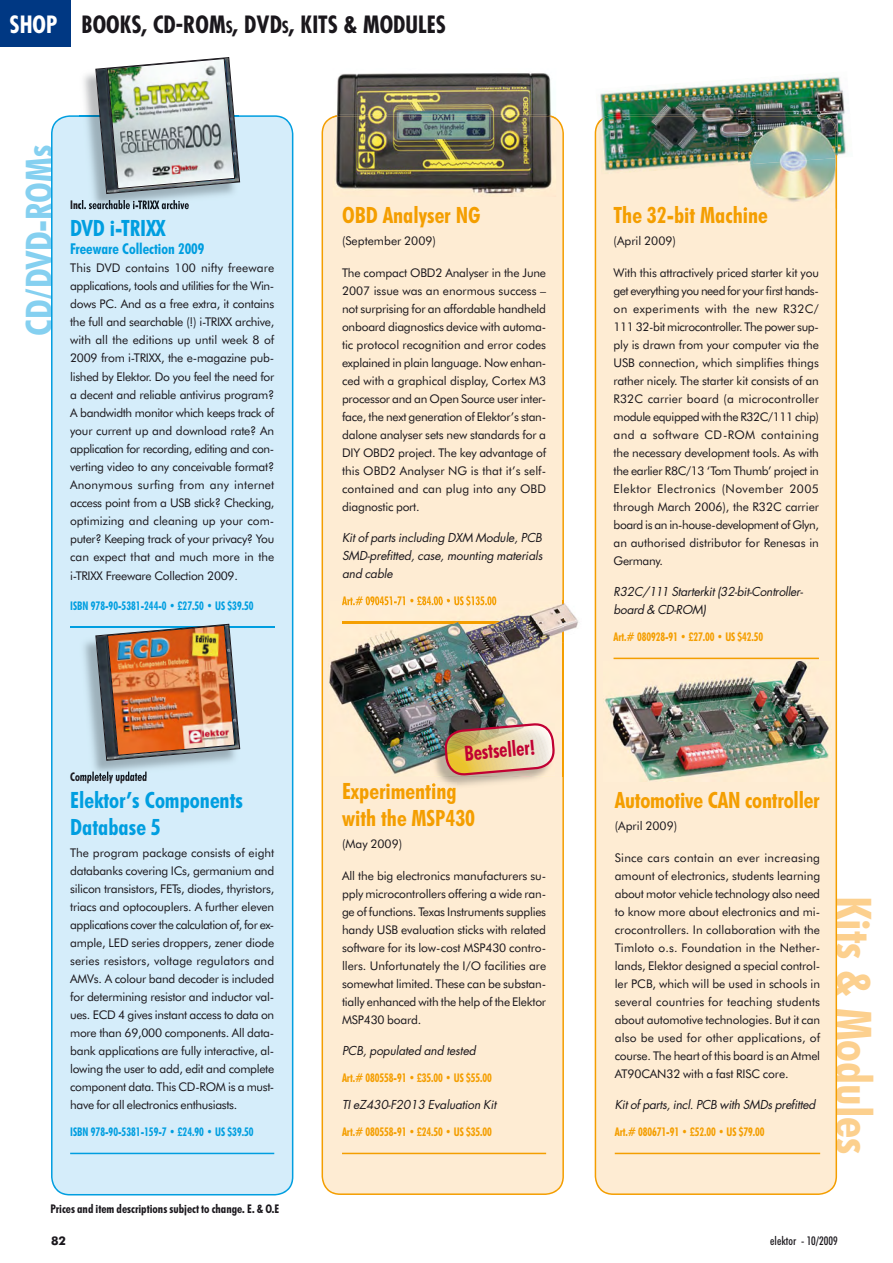
<style>
.page{position:relative;width:893px;height:1263px;background:#fff}
.page>*{position:absolute;margin:0;border:0;box-sizing:border-box;transform-origin:0 0}
.t1{font:700 condensed 48.9px "Futura BT";color:#fcd08e}
.t2{font:700 condensed 36.75px "Futura BT";color:#85d0f0}
.t3{font:700 condensed 23.1px "Futura";color:#1a171c}
.t4{font:700 condensed 22.5px/27px "Futura BT";color:#f49e00}
.t5{font:700 condensed 22.5px/27px "Futura BT";color:#009ee0}
.t6{font:700 condensed 21px "Futura BT";color:#c10033;scale:.9 1}
.t7{font:700 condensed 15px "Futura BT";color:#009ee0}
.t8{font:12px/18px "Futura BT";letter-spacing:-.015em;color:#1a171c;text-align:justify}
.t9{font:italic 12px/18px "Futura";letter-spacing:-.01em;color:#1a171c}
.t10{font:700 condensed 12px "Futura BT";letter-spacing:-.005em;color:#f49e00;scale:.9 1}
.t11{font:700 condensed 12px "Futura BT";color:#009ee0;scale:.9 1}
.t12{font:700 condensed 12px "Futura BT";color:#1a171c}
.t13{font:700 condensed 12px "Futura BT";color:#1a171c;scale:.9 1}
.t14{font:500 condensed 12px "Futura BT";color:#1a171c}
.t15{font:700 12px "Futura BT";color:#1a171c}
.s1{color:#fff}
.s2{font-size:16.2px}
</style>
<div class="page">
<div style="left:0;top:0;width:71px;height:46px;background:#003883"></div>
<div style="left:51px;top:115px;width:242px;height:1080px;background:#d5edfa"></div>
<div style="left:322px;top:116px;width:242px;height:1079px;background:#feecd3"></div>
<div style="left:595px;top:132px;width:242px;height:1063px;background:#feecd3"></div>
<hr style="left:613px;top:658px;width:206px;height:1px;background:#f49e00">
<img style="left:595px;top:77px;width:250px;height:55px">
<img style="left:838px;top:114px;width:9px;height:41px">
<img style="left:598px;top:125px;width:140px;height:50px">
<img style="left:598px;top:115px;width:140px;height:10px">
<img style="left:738px;top:111px;width:100px;height:98px">
<img style="left:738px;top:206px;width:29px;height:3px">
<img style="left:738px;top:158px;width:97px;height:7px">
<img style="left:738px;top:115px;width:99px;height:43px">
<hr style="left:615px;top:1153px;width:205px;height:1px;background:#f49e00">
<img style="left:603px;top:662px;width:228px;height:119px">
<hr style="left:342px;top:1153px;width:204px;height:1px;background:#f49e00">
<hr style="left:70px;top:626px;width:204px;height:2px;background:#009ee0">
<img style="left:79px;top:73px;width:160px;height:138px">
<img style="left:147px;top:200px;width:42px;height:9px">
<img style="left:79px;top:200px;width:68px;height:9px">
<img style="left:95px;top:57px;width:146px;height:138px">
<hr style="left:70px;top:1153px;width:204px;height:1px;background:#009ee0">
<img style="left:79px;top:624px;width:161px;height:153px">
<img style="left:79px;top:626px;width:16px;height:2px">
<img style="left:79px;top:771px;width:68px;height:6px">
<img style="left:95px;top:623px;width:146px;height:138px">
<img style="left:337px;top:73px;width:214px;height:42px">
<img style="left:333px;top:120px;width:223px;height:77px">
<img style="left:333px;top:115px;width:223px;height:5px">
<img style="left:562px;top:601px;width:17px;height:175px">
<img style="left:328px;top:601px;width:234px;height:131px">
<img style="left:328px;top:732px;width:102px;height:44px">
<img style="left:555px;top:732px;width:7px;height:44px">
<img style="left:342px;top:622px;width:204px;height:1px">
<img style="left:342px;top:601px;width:154px;height:5px">
<img style="left:342px;top:601px;width:89px;height:4px">
<img style="left:430px;top:723px;width:125px;height:67px">
<img style="left:455px;top:783px;width:2px;height:7px">
<img style="left:430px;top:783px;width:25px;height:7px">
<img style="left:444px;top:689px;width:111px;height:87px">
<h3 class="t3" style="left:10px;top:15px;width:438px"><span class="s1">SHOP</span> BOOKS, CD-ROM<span class="s2">S</span>, DVD<span class="s2">S</span>, KITS &amp; MODULES</h3>
<h2 class="t2" style="left:26px;top:336px;width:192px;rotate:-90deg">CD/DVD-ROMs</h2>
<h3 class="t5" style="left:70px;top:217px;width:97px">DVD i-TRIXX</h3>
<p class="t7" style="left:70px;top:243px;width:136px">Freeware Collection 2009</p>
<p class="t8" style="left:70px;top:260px;width:206px">This DVD contains 100 nifty freeware applications, tools and utilities for the Win&shy;dows PC. And as a free extra, it contains the full and searchable (!) i-TRIXX archive, with all the editions up until week 8 of 2009 from i-TRIXX, the e-magazine pub&shy;lished by Elektor. Do you feel the need for a decent and reliable antivirus program?<br>A bandwidth monitor which keeps track of your current up and download rate? An application for recording, editing and con&shy;verting video to any conceivable format?<br>Anonymous surfing from any internet access point from a USB stick? Checking, optimizing and cleaning up your com&shy;puter? Keeping track of your privacy? You can expect that and much more in the i-TRIXX Freeware Collection 2009.</p>
<p class="t11" style="left:70px;top:601px;width:205px">ISBN 978-90-5381-244-0 • £27.50 • US $39.50</p>
<p class="t13" style="left:70px;top:772px;width:87px">Completely updated</p>
<h3 class="t5" style="left:70px;top:789px;width:174px">Elektor’s Components<br>Database 5</h3>
<p class="t8" style="left:70px;top:845px;width:206px">The program package consists of eight databanks covering ICs, germanium and silicon transistors, FETs, diodes, thyristors, triacs and optocouplers. A further eleven applications cover the calculation of, for ex&shy;ample, LED series droppers, zener diode series resistors, voltage regulators and AMVs. A colour band decoder is included for determining resistor and inductor val&shy;ues. ECD 4 gives instant access to data on more than 69,000 components. All data&shy;bank applications are fully interactive, al&shy;lowing the user to add, edit and complete component data. This CD-ROM is a must&shy;have for all electronics enthusiasts.</p>
<p class="t11" style="left:70px;top:1128px;width:205px">ISBN 978-90-5381-159-7 • £24.90 • US $39.50</p>
<p class="t12" style="left:51px;top:1204px;width:230px">Prices and item descriptions subject to change. E. &amp; O.E</p>
<h3 class="t4" style="left:342px;top:204px;width:140px">OBD Analyser NG</h3>
<p class="t8" style="left:342px;top:233px;width:95px">(September 2009)</p>
<p class="t8" style="left:342px;top:265px;width:206px">The compact OBD2 Analyser in the June 2007 issue was an enormous success – not surprising for an affordable handheld onboard diagnostics device with automa&shy;tic protocol recognition and error codes explained in plain language. Now enhan&shy;ced with a graphical display, Cortex M3 processor and an Open Source user inter&shy;face, the next generation of Elektor’s stan&shy;dalone analyser sets new standards for a DIY OBD2 project. The key advantage of this OBD2 Analyser NG is that it’s self&shy;contained and can plug into any OBD diagnostic port.</p>
<p class="t9" style="left:342px;top:530px;width:202px;text-align:justify">Kit of parts including DXM Module, PCB SMD-prefitted, case, mounting materials and cable</p>
<p class="t10" style="left:342px;top:597px;width:173px">Art.# 090451-71 • £84.00 • US $135.00</p>
<h3 class="t6" style="left:464px;top:746px;width:80px;rotate:-5deg">Bestseller!</h3>
<h3 class="t4" style="left:342px;top:780px;width:135px">Experimenting with the MSP430</h3>
<p class="t8" style="left:342px;top:836px;width:62px">(May 2009)</p>
<p class="t8" style="left:342px;top:868px;width:206px">All the big electronics manufacturers su&shy;pply microcontrollers offering a wide ran&shy;ge of functions. Texas Instruments supplies handy USB evaluation sticks with related software for its low-cost MSP430 contro&shy;llers. Unfortunately the I/O facilities are somewhat limited. These can be substan&shy;tially enhanced with the help of the Elektor MSP430 board.</p>
<p class="t9" style="left:342px;top:1043px;width:135px">PCB, populated and tested</p>
<p class="t10" style="left:342px;top:1074px;width:168px">Art.# 080558-91 • £35.00 • US $55.00</p>
<p class="t9" style="left:342px;top:1097px;width:156px">TI eZ430-F2013 Evaluation Kit</p>
<p class="t10" style="left:342px;top:1128px;width:168px">Art.# 080558-91 • £24.50 • US $35.00</p>
<h3 class="t4" style="left:613px;top:204px;width:156px">The 32-bit Machine</h3>
<p class="t8" style="left:613px;top:233px;width:64px">(April 2009)</p>
<p class="t8" style="left:613px;top:265px;width:207px">With this attractively priced starter kit you get everything you need for your first hands&shy;on experiments with the new R32C/ 111 32-bit microcontroller. The power sup&shy;ply is drawn from your computer via the USB connection, which simplifies things rather nicely. The starter kit consists of an R32C carrier board (a microcontroller module equipped with the R32C/111 chip) and a software CD-ROM containing the necessary development tools. As with the earlier R8C/13 ‘Tom Thumb’ project in Elektor Electronics (November 2005 through March 2006), the R32C carrier board is an in-house-development of Glyn, an authorised distributor for Renesas in Germany.</p>
<p class="t9" style="left:613px;top:584px;width:191px">R32C/111 Starterkit (32-bit-Controller&shy;board &amp; CD-ROM)</p>
<p class="t10" style="left:613px;top:633px;width:168px">Art.# 080928-91 • £27.00 • US $42.50</p>
<h3 class="t4" style="left:615px;top:789px;width:206px">Automotive CAN controller</h3>
<p class="t8" style="left:615px;top:818px;width:64px">(April 2009)</p>
<p class="t8" style="left:615px;top:850px;width:207px">Since cars contain an ever increasing amount of electronics, students learning about motor vehicle technology also need to know more about electronics and mi&shy;crocontrollers. In collaboration with the Timloto o.s. Foundation in the Nether&shy;lands, Elektor designed a special control&shy;ler PCB, which will be used in schools in several countries for teaching students about automotive technologies. But it can also be used for other applications, of course. The heart of this board is an Atmel AT90CAN32 with a fast RISC core.</p>
<p class="t9" style="left:615px;top:1097px;width:202px">Kit of parts, incl. PCB with SMDs prefitted</p>
<p class="t10" style="left:615px;top:1128px;width:168px">Art.# 080671-91 • £52.00 • US $79.00</p>
<h1 class="t1" style="left:871px;top:896px;width:260px;rotate:90deg">Kits &amp; Modules</h1>
<p class="t15" style="left:51px;top:1236px;width:16px">82</p>
<p class="t14" style="left:770px;top:1236px;width:69px">elektor - 10/2009</p>
</div>
